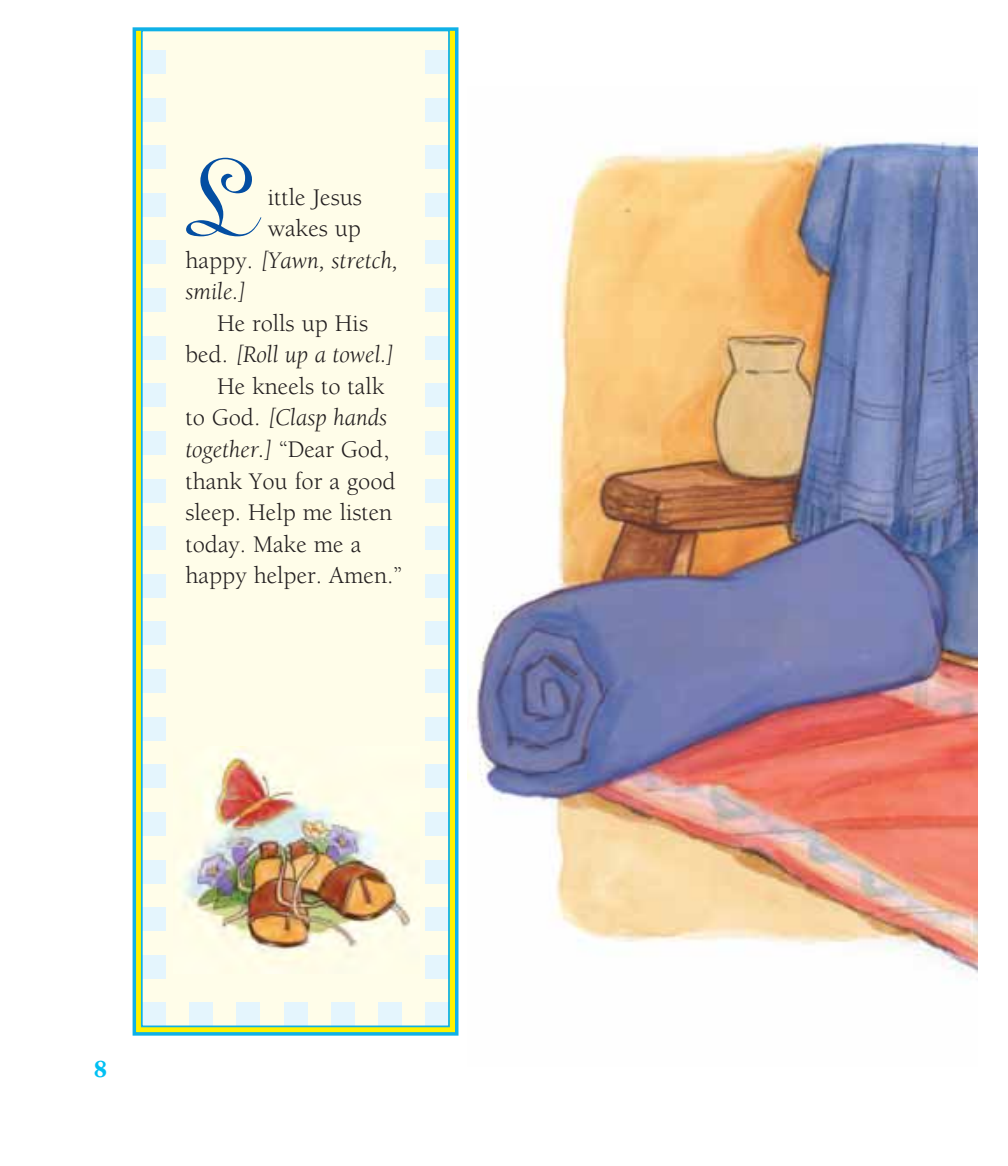
<style>
.page{position:relative;width:1008px;height:1166px;background:#fff}
.page>*{position:absolute;margin:0;border:0;box-sizing:border-box;transform-origin:0 0}
.t1{font:123.2px "Linoscript";color:#034ea2}
.t2{font:24.5px "Berkeley";color:#231f20}
.t3{font:italic 24.5px "Berkeley";color:#231f20}
.t4{font:700 22.75px "Cheltenham";color:#00c0f3}
.s1{font-style:normal}
</style>
<div class="page">
<svg style="left:138px;top:32px;width:315px;height:998px;background:#f9f005"></svg>
<div style="left:133px;top:27px;width:325px;height:1008px;border:4px solid #0fb1e7"></div>
<div style="left:142px;top:30px;width:307px;height:996px;background:#fffde9"></div>
<div style="left:142px;top:1002px;width:24px;height:23px;background:#e4f5fd"></div>
<div style="left:142px;top:954px;width:24px;height:24px;background:#e4f5fd"></div>
<div style="left:142px;top:907px;width:24px;height:23px;background:#e4f5fd"></div>
<div style="left:142px;top:859px;width:24px;height:24px;background:#e4f5fd"></div>
<div style="left:142px;top:812px;width:24px;height:23px;background:#e4f5fd"></div>
<div style="left:142px;top:764px;width:24px;height:24px;background:#e4f5fd"></div>
<div style="left:142px;top:717px;width:24px;height:23px;background:#e4f5fd"></div>
<div style="left:142px;top:669px;width:24px;height:24px;background:#e4f5fd"></div>
<div style="left:142px;top:621px;width:24px;height:24px;background:#e4f5fd"></div>
<div style="left:142px;top:574px;width:24px;height:23px;background:#e4f5fd"></div>
<div style="left:142px;top:526px;width:24px;height:24px;background:#e4f5fd"></div>
<div style="left:142px;top:479px;width:24px;height:23px;background:#e4f5fd"></div>
<div style="left:142px;top:431px;width:24px;height:23px;background:#e4f5fd"></div>
<div style="left:142px;top:383px;width:24px;height:24px;background:#e4f5fd"></div>
<div style="left:142px;top:336px;width:24px;height:23px;background:#e4f5fd"></div>
<div style="left:142px;top:288px;width:24px;height:24px;background:#e4f5fd"></div>
<div style="left:142px;top:241px;width:24px;height:23px;background:#e4f5fd"></div>
<div style="left:142px;top:193px;width:24px;height:23px;background:#e4f5fd"></div>
<div style="left:142px;top:145px;width:24px;height:24px;background:#e4f5fd"></div>
<div style="left:142px;top:98px;width:24px;height:23px;background:#e4f5fd"></div>
<div style="left:189px;top:1002px;width:24px;height:23px;background:#e4f5fd"></div>
<div style="left:237px;top:1002px;width:23px;height:23px;background:#e4f5fd"></div>
<div style="left:284px;top:1002px;width:23px;height:23px;background:#e4f5fd"></div>
<div style="left:331px;top:1002px;width:24px;height:23px;background:#e4f5fd"></div>
<div style="left:378px;top:1002px;width:24px;height:23px;background:#e4f5fd"></div>
<div style="left:425px;top:1002px;width:24px;height:23px;background:#e4f5fd"></div>
<div style="left:425px;top:954px;width:24px;height:24px;background:#e4f5fd"></div>
<div style="left:425px;top:907px;width:24px;height:23px;background:#e4f5fd"></div>
<div style="left:425px;top:859px;width:24px;height:24px;background:#e4f5fd"></div>
<div style="left:425px;top:812px;width:24px;height:23px;background:#e4f5fd"></div>
<div style="left:425px;top:764px;width:24px;height:24px;background:#e4f5fd"></div>
<div style="left:425px;top:717px;width:24px;height:23px;background:#e4f5fd"></div>
<div style="left:425px;top:669px;width:24px;height:24px;background:#e4f5fd"></div>
<div style="left:425px;top:621px;width:24px;height:24px;background:#e4f5fd"></div>
<div style="left:425px;top:574px;width:24px;height:23px;background:#e4f5fd"></div>
<div style="left:425px;top:526px;width:24px;height:24px;background:#e4f5fd"></div>
<div style="left:425px;top:479px;width:24px;height:23px;background:#e4f5fd"></div>
<div style="left:425px;top:431px;width:24px;height:23px;background:#e4f5fd"></div>
<div style="left:425px;top:383px;width:24px;height:24px;background:#e4f5fd"></div>
<div style="left:425px;top:336px;width:24px;height:23px;background:#e4f5fd"></div>
<div style="left:425px;top:288px;width:24px;height:24px;background:#e4f5fd"></div>
<div style="left:425px;top:241px;width:24px;height:23px;background:#e4f5fd"></div>
<div style="left:425px;top:193px;width:24px;height:23px;background:#e4f5fd"></div>
<div style="left:425px;top:145px;width:24px;height:24px;background:#e4f5fd"></div>
<div style="left:425px;top:98px;width:24px;height:23px;background:#e4f5fd"></div>
<div style="left:142px;top:50px;width:24px;height:24px;background:#e4f5fd"></div>
<div style="left:425px;top:50px;width:24px;height:24px;background:#e4f5fd"></div>
<div style="left:141px;top:30px;width:309px;height:997px;border:2px solid #0fb1e7"></div>
<img style="left:468px;top:141px;width:509px;height:833px">
<img style="left:183px;top:746px;width:228px;height:212px">
<h1 class="t1" style="left:182px;top:122px;width:70px">L</h1>
<p class="t2" style="left:268px;top:187px;width:96px">ittle Jesus</p>
<p class="t2" style="left:268px;top:219px;width:95px">wakes up</p>
<p class="t3" style="left:186px;top:250px;width:214px"><span class="s1">happy.</span> [Yawn, stretch,</p>
<p class="t3" style="left:186px;top:282px;width:62px">smile.]</p>
<p class="t2" style="left:217px;top:314px;width:153px">He rolls up His</p>
<p class="t3" style="left:186px;top:345px;width:210px"><span class="s1">bed.</span> [Roll up a towel.]</p>
<p class="t2" style="left:217px;top:377px;width:169px">He kneels to talk</p>
<p class="t3" style="left:186px;top:408px;width:203px"><span class="s1">to God.</span> [Clasp hands</p>
<p class="t3" style="left:186px;top:440px;width:205px">together.] <span class="s1">“Dear God,</span></p>
<p class="t2" style="left:186px;top:471px;width:212px">thank You for a good</p>
<p class="t2" style="left:186px;top:503px;width:208px">sleep. Help me listen</p>
<p class="t2" style="left:186px;top:534px;width:177px">today. Make me a</p>
<p class="t2" style="left:186px;top:566px;width:218px">happy helper. Amen.”</p>
<p class="t4" style="left:94px;top:1060px;width:14px">8</p>
</div>
